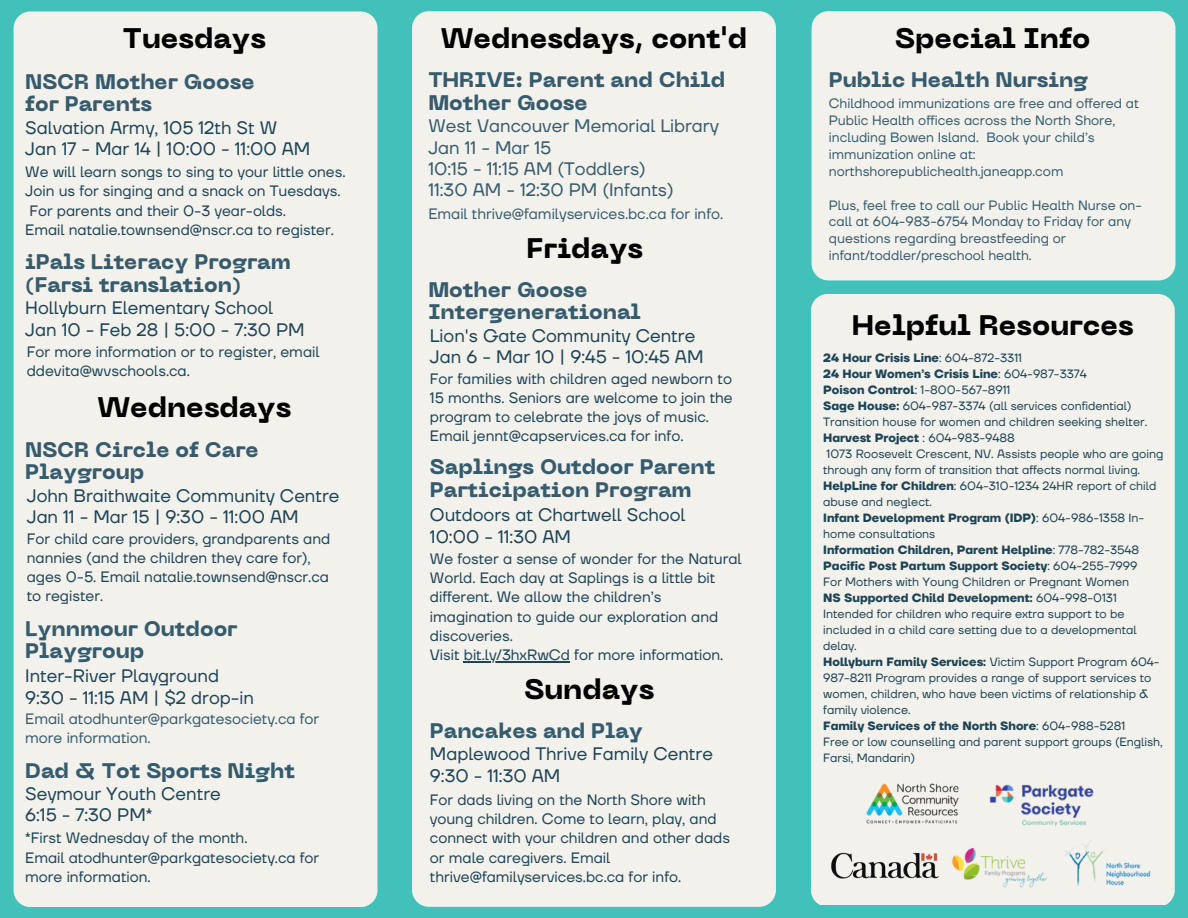
<style>
.page{position:relative;width:1188px;height:918px;background:#41c1ba}
.page>*{position:absolute;margin:0;border:0;box-sizing:border-box;transform-origin:0 0}
.t1{font:800 28.05px "PP Neue Machina";color:#000}
.t2{font:800 21px/22.5px "PP Neue Machina";color:#365b6d}
.t3{font:18px/21.3px "TT Firs Neue";color:#1d4355}
.t4{font:18px/21.3px "TT Firs Neue";color:#365b6d}
.t5{font:15px/19.2px "TT Firs Neue";color:#1d4355}
.t6{font:15px/19.2px "TT Firs Neue";color:#365b6d}
.t7{font:13.5px/16.8px "TT Firs Neue";color:#365b6d}
.t8{font:12px/16px "TT Firs Neue";color:#1d4355}
.s1{font-weight:700}
</style>
<div class="page">
<div style="left:14px;top:11px;width:364px;height:896px;background:#f2f1ec;border-radius:17px"></div>
<div style="left:412px;top:11px;width:364px;height:895px;background:#f2f1ec;border-radius:17px"></div>
<div style="left:812px;top:11px;width:363px;height:269px;background:#f2f1ec;border-radius:17px"></div>
<div style="left:811px;top:294px;width:364px;height:611px;background:#f2f1ec"></div>
<img style="left:829px;top:853px;width:112px;height:27px">
<hr style="left:464px;top:661px;width:106px;height:1px;background:#1d4355">
<img style="left:986px;top:778px;width:112px;height:52px">
<img style="left:857px;top:774px;width:112px;height:56px">
<img style="left:1061px;top:837px;width:93px;height:53px">
<img style="left:948px;top:843px;width:106px;height:48px">
<h1 class="t1" style="left:123px;top:28px;width:144px">Tuesdays</h1>
<h1 class="t1" style="left:441px;top:28px;width:308px">Wednesdays, cont'd</h1>
<h2 class="t2" style="left:428px;top:71px;width:298px">THRIVE: Parent and Child<br>Mother Goose</h2>
<h3 class="t4" style="left:428px;top:116px;width:292px">West Vancouver Memorial Library<br>Jan 11 - Mar 15<br>10:15 - 11:15 AM (Toddlers)<br>11:30 AM - 12:30 PM (Infants)</h3>
<p class="t6" style="left:428px;top:205px;width:296px">Email thrive@familyservices.bc.ca for info.</p>
<h2 class="t2" style="left:25px;top:72px;width:231px">NSCR Mother Goose for Parents</h2>
<h3 class="t3" style="left:25px;top:118px;width:287px">Salvation Army, 105 12th St W<br>Jan 17 - Mar 14 | 10:00 - 11:00 AM</h3>
<p class="t5" style="left:25px;top:163px;width:322px">We will learn songs to sing to your little ones.<br>Join us for singing and a snack on Tuesdays.<br>For parents and their 0-3 year-olds.<br>Email natalie.townsend@nscr.ca to register.</p>
<h1 class="t1" style="left:527px;top:237px;width:118px">Fridays</h1>
<h2 class="t2" style="left:25px;top:253px;width:267px">iPals Literacy Program (Farsi translation)</h2>
<h3 class="t3" style="left:25px;top:298px;width:281px">Hollyburn Elementary School<br>Jan 10 - Feb 28 | 5:00 - 7:30 PM</h3>
<p class="t5" style="left:27px;top:343px;width:294px">For more information or to register, email ddevita@wvschools.ca.</p>
<h2 class="t2" style="left:428px;top:280px;width:214px">Mother Goose<br>Intergenerational</h2>
<h3 class="t3" style="left:430px;top:326px;width:275px">Lion's Gate Community Centre<br>Jan 6 - Mar 10 | 9:45 - 10:45 AM</h3>
<p class="t5" style="left:430px;top:370px;width:304px">For families with children aged newborn to 15 months. Seniors are welcome to join the program to celebrate the joys of music.<br>Email jennt@capservices.ca for info.</p>
<h1 class="t1" style="left:97px;top:396px;width:196px">Wednesdays</h1>
<h2 class="t2" style="left:25px;top:440px;width:235px">NSCR Circle of Care<br>Playgroup</h2>
<h3 class="t3" style="left:27px;top:486px;width:314px">John Braithwaite Community Centre<br>Jan 11 - Mar 15 | 9:30 - 11:00 AM</h3>
<p class="t5" style="left:27px;top:530px;width:305px">For child care providers, grandparents and nannies (and the children they care for), ages 0-5. Email natalie.townsend@nscr.ca to register.</p>
<h2 class="t2" style="left:430px;top:458px;width:287px">Saplings Outdoor Parent<br>Participation Program</h2>
<h3 class="t3" style="left:430px;top:505px;width:257px">Outdoors at Chartwell School<br>10:00 - 11:30 AM</h3>
<p class="t5" style="left:430px;top:550px;width:313px">We foster a sense of wonder for the Natural World. Each day at Saplings is a little bit different. We allow the children’s imagination to guide our exploration and discoveries.<br>Visit bit.ly/3hxRwCd for more information.</p>
<h2 class="t2" style="left:25px;top:619px;width:214px">Lynnmour Outdoor<br>Playgroup</h2>
<h3 class="t3" style="left:25px;top:666px;width:230px">Inter-River Playground<br>9:30 - 11:15 AM | $2 drop-in</h3>
<p class="t6" style="left:25px;top:710px;width:296px">Email atodhunter@parkgatesociety.ca for more information.</p>
<h1 class="t1" style="left:525px;top:678px;width:131px">Sundays</h1>
<h2 class="t2" style="left:430px;top:721px;width:215px">Pancakes and Play</h2>
<h3 class="t3" style="left:430px;top:744px;width:285px">Maplewood Thrive Family Centre</h3>
<h2 class="t2" style="left:25px;top:761px;width:271px">Dad &amp; Tot Sports Night</h2>
<h3 class="t3" style="left:430px;top:765px;width:132px">9:30 - 11:30 AM</h3>
<h3 class="t3" style="left:25px;top:784px;width:197px">Seymour Youth Centre<br>6:15 - 7:30 PM*</h3>
<p class="t5" style="left:25px;top:829px;width:296px">*First Wednesday of the month.<br>Email atodhunter@parkgatesociety.ca for more information.</p>
<p class="t5" style="left:430px;top:791px;width:302px">For dads living on the North Shore with young children. Come to learn, play, and connect with your children and other dads or male caregivers. Email thrive@familyservices.bc.ca for info.</p>
<h1 class="t1" style="left:895px;top:28px;width:197px">Special Info</h1>
<h2 class="t2" style="left:829px;top:71px;width:261px">Public Health Nursing</h2>
<p class="t7" style="left:829px;top:96px;width:312px">Childhood immunizations are free and offered at Public Health offices across the North Shore, including Bowen Island. Book your child’s immunization online at: northshorepublichealth.janeapp.com</p>
<p class="t7" style="left:829px;top:197px;width:315px">Plus, feel free to call our Public Health Nurse on&shy;call at 604-983-6754 Monday to Friday for any questions regarding breastfeeding or infant/toddler/preschool health.</p>
<h1 class="t1" style="left:852px;top:314px;width:283px">Helpful Resources</h1>
<p class="t8" style="left:823px;top:350px;width:342px"><span class="s1">24 Hour Crisis Line</span>: 604-872-3311<br><span class="s1">24 Hour Women’s Crisis Line</span>: 604-987-3374<br><span class="s1">Poison Control</span>: 1-800-567-8911<br><span class="s1">Sage House:</span> 604-987-3374 (all services confidential)<br>Transition house for women and children seeking shelter.<br><span class="s1">Harvest Project</span> : 604-983-9488<br>1073 Roosevelt Crescent, NV. Assists people who are going through any form of transition that affects normal living.<br><span class="s1">HelpLine for Children</span>: 604-310-1234 24HR report of child abuse and neglect.<br><span class="s1">Infant Development Program (IDP)</span>: 604-986-1358 In&shy;home consultations<br><span class="s1">Information Children, Parent Helpline</span>: 778-782-3548<br><span class="s1">Pacific Post Partum Support Society</span>: 604-255-7999<br>For Mothers with Young Children or Pregnant Women<br><span class="s1">NS Supported Child Development:</span> 604-998-0131<br>Intended for children who require extra support to be included in a child care setting due to a developmental delay.<br><span class="s1">Hollyburn Family Services:</span> Victim Support Program 604- 987-8211 Program provides a range of support services to women, children, who have been victims of relationship &amp; family violence.<br><span class="s1">Family Services of the North Shore</span>: 604-988-5281<br>Free or low counselling and parent support groups (English, Farsi, Mandarin)</p>
</div>
